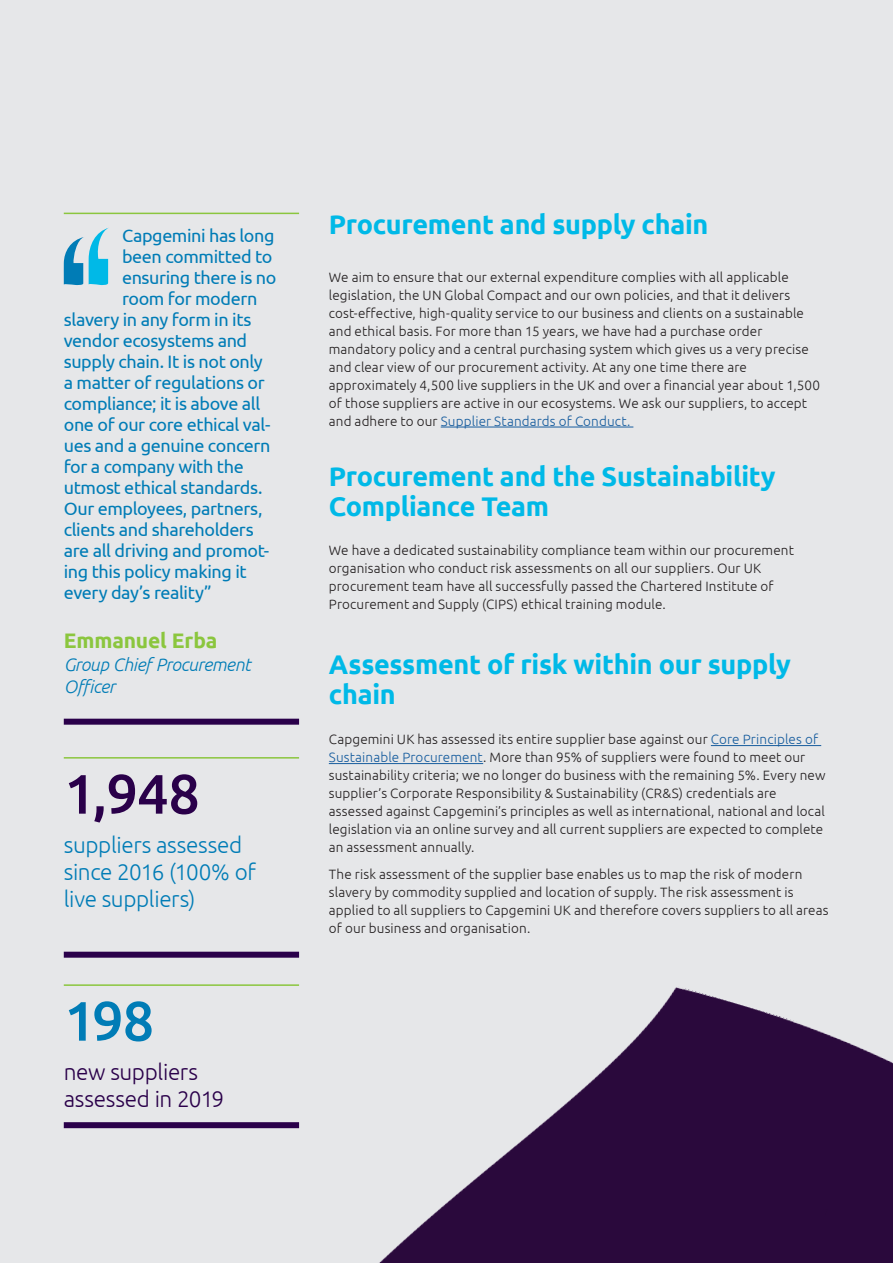
<style>
.page{position:relative;width:893px;height:1263px;background:#e6e7e9}
.page>*{position:absolute;margin:0;border:0;box-sizing:border-box;transform-origin:0 0}
.chapter-title1{font:500 55.5px "Ubuntu";color:#2a004a}
.chapter-title1-2{font:500 55.5px "Ubuntu";color:#007cb6}
.Body-1{font:700 27px/30px "Ubuntu";letter-spacing:-.01em;color:#00b9e7}
.chapter-title2{font:700 27px/30px "Ubuntu";letter-spacing:-.01em;color:#00b9e7}
.chapter-title1-3{font:300 22.5px/27px "Ubuntu";letter-spacing:-.015em;color:#007cb6}
.chapter-title1-4{font:300 22.5px/27px "Ubuntu";letter-spacing:-.015em;color:#2a004a}
.pullquote-name{font:700 21px "Ubuntu";letter-spacing:-.01em;color:#8bc63e}
.t1{font:18px "Ubuntu";letter-spacing:-.02em;color:#007cb6}
.pullquote-name-2{font:italic 300 18px/22.5px "Ubuntu";letter-spacing:-.02em;color:#007cb6}
.chapter-title2-2{font:300 13.5px/18px "Ubuntu";letter-spacing:.01em;color:#231f20}
.Body-1-2{font:300 13.5px/18px "Ubuntu";letter-spacing:.01em;color:#231f20}
.s1{color:#175d9e}
</style>
<div class="page">
<hr style="left:441px;top:427px;width:192px;height:1px;background:#175d9e">
<hr style="left:711px;top:745px;width:110px;height:1px;background:#175d9e">
<hr style="left:329px;top:763px;width:154px;height:1px;background:#175d9e">
<hr style="left:64px;top:213px;width:235px;height:1px;background:#8bc63e">
<div style="left:64px;top:719px;width:235px;height:6px;background:#2a004a"></div>
<svg style="left:64px;top:228px;width:45px;height:57px"></svg>
<hr style="left:64px;top:757px;width:235px;height:1px;background:#8bc63e">
<div style="left:64px;top:952px;width:235px;height:6px;background:#2a004a"></div>
<hr style="left:64px;top:984px;width:235px;height:2px;background:#8bc63e">
<div style="left:64px;top:1122px;width:235px;height:6px;background:#2a004a"></div>
<img style="left:288px;top:951px;width:605px;height:312px">
<p class="t1" style="left:122px;top:224px;width:154px">Capgemini has long</p>
<p class="t1" style="left:122px;top:245px;width:152px">been committed to</p>
<p class="t1" style="left:122px;top:266px;width:156px">ensuring there is no</p>
<p class="t1" style="left:122px;top:287px;width:137px">room for modern</p>
<p class="t1" style="left:64px;top:308px;width:189px">slavery in any form in its</p>
<p class="t1" style="left:64px;top:329px;width:185px">vendor ecosystems and</p>
<p class="t1" style="left:64px;top:350px;width:201px">supply chain. It is not only</p>
<p class="t1" style="left:64px;top:371px;width:202px">a matter of regulations or</p>
<p class="t1" style="left:64px;top:392px;width:198px">compliance; it is above all</p>
<p class="t1" style="left:64px;top:413px;width:208px">one of our core ethical val-</p>
<p class="t1" style="left:64px;top:434px;width:208px">ues and a genuine concern</p>
<p class="t1" style="left:64px;top:455px;width:181px">for a company with the</p>
<p class="t1" style="left:64px;top:476px;width:200px">utmost ethical standards.</p>
<p class="t1" style="left:64px;top:497px;width:200px">Our employees, partners,</p>
<p class="t1" style="left:64px;top:518px;width:192px">clients and shareholders</p>
<p class="t1" style="left:64px;top:539px;width:207px">are all driving and promot-</p>
<p class="t1" style="left:64px;top:560px;width:184px">ing this policy making it</p>
<p class="t1" style="left:64px;top:581px;width:149px">every day’s reality”</p>
<p class="pullquote-name" style="left:64px;top:628px;width:155px">Emmanuel Erba</p>
<p class="pullquote-name-2" style="left:64px;top:652px;width:189px">Group Chief Procurement<br>Officer</p>
<p class="chapter-title1" style="left:64px;top:759px;width:138px">1,948</p>
<p class="chapter-title1-3" style="left:64px;top:831px;width:194px">suppliers assessed since 2016 (100% of live suppliers)</p>
<p class="chapter-title1-2" style="left:64px;top:986px;width:92px">198</p>
<p class="chapter-title1-4" style="left:64px;top:1058px;width:162px">new suppliers assessed in 2019</p>
<p class="Body-1" style="left:329px;top:209px;width:381px">Procurement and supply chain</p>
<p class="Body-1-2" style="left:329px;top:267px;width:493px">We aim to ensure that our external expenditure complies with all applicable legislation, the UN Global Compact and our own policies, and that it delivers cost-effective, high-quality service to our business and clients on a sustainable and ethical basis. For more than 15 years, we have had a purchase order mandatory policy and a central purchasing system which gives us a very precise and clear view of our procurement activity. At any one time there are approximately 4,500 live suppliers in the UK and over a financial year about 1,500 of those suppliers are active in our ecosystems. We ask our suppliers, to accept and adhere to our <span class="s1">Supplier Standards of Conduct.</span></p>
<p class="Body-1" style="left:329px;top:461px;width:448px">Procurement and the Sustainability<br>Compliance Team</p>
<p class="chapter-title2-2" style="left:329px;top:541px;width:467px">We have a dedicated sustainability compliance team within our procurement organisation who conduct risk assessments on all our suppliers. Our UK procurement team have all successfully passed the Chartered Institute of Procurement and Supply (CIPS) ethical training module.</p>
<p class="chapter-title2" style="left:329px;top:649px;width:463px">Assessment of risk within our supply chain</p>
<p class="chapter-title2-2" style="left:329px;top:730px;width:498px">Capgemini UK has assessed its entire supplier base against our <span class="s1">Core Principles of Sustainable Procurement</span>. More than 95% of suppliers were found to meet our sustainability criteria; we no longer do business with the remaining 5%. Every new supplier’s Corporate Responsibility &amp; Sustainability (CR&amp;S) credentials are assessed against Capgemini’s principles as well as international, national and local legislation via an online survey and all current suppliers are expected to complete an assessment annually.</p>
<p class="chapter-title2-2" style="left:329px;top:864px;width:501px">The risk assessment of the supplier base enables us to map the risk of modern slavery by commodity supplied and location of supply. The risk assessment is applied to all suppliers to Capgemini UK and therefore covers suppliers to all areas of our business and organisation.</p>
</div>
